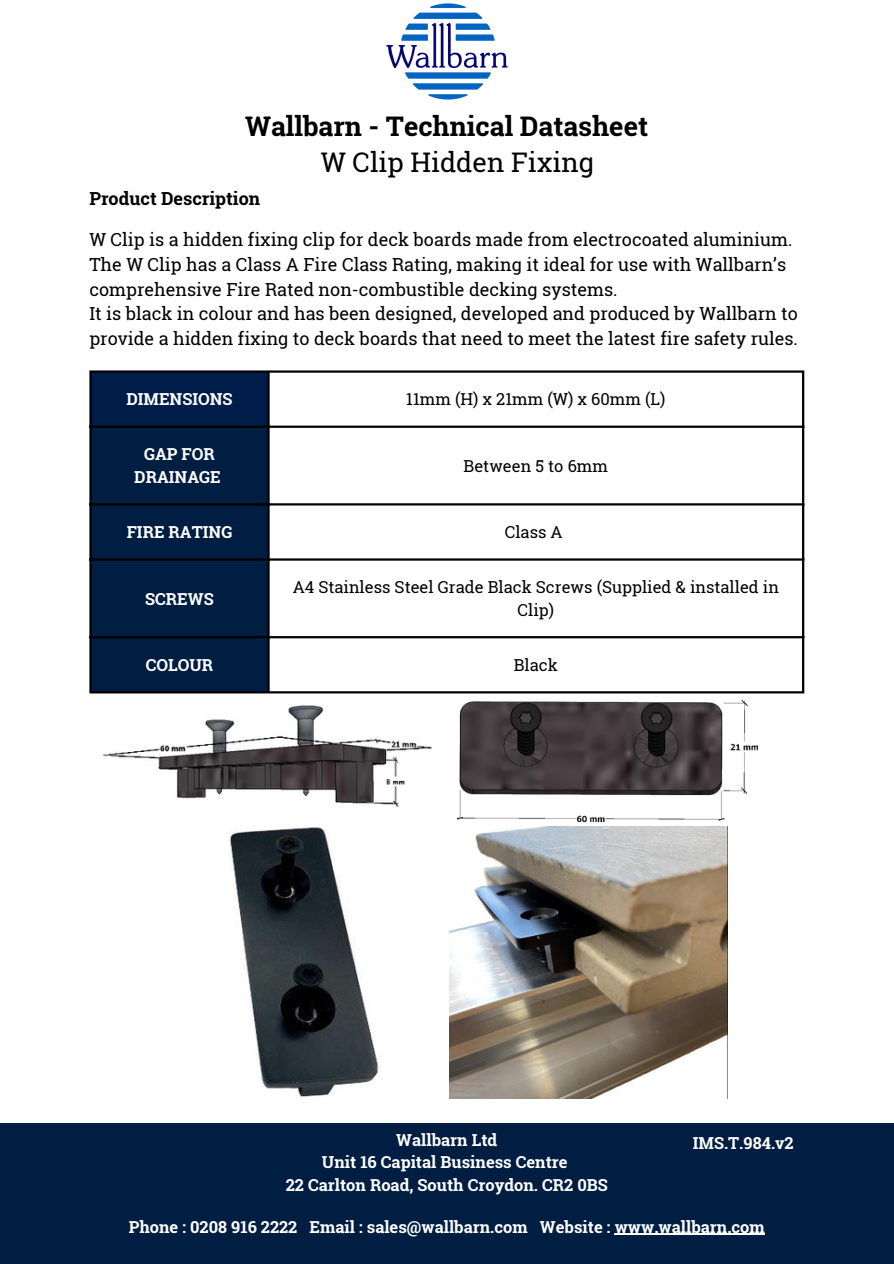
<style>
.page{position:relative;width:894px;height:1264px;background:#fff}
.page>*{position:absolute;margin:0;border:0;box-sizing:border-box;transform-origin:0 0}
.t1{font:700 27px "Roboto Slab";color:#000}
.t2{font:27px "Roboto Slab";color:#000}
.t3{font:18px/24.8px "Roboto Slab";color:#000}
.t4{font:700 18px "Roboto Slab";color:#000}
.t5{font:700 16.5px/22.5px "Roboto Slab";color:#fff;text-align:center}
.t6{font:16.5px/22.5px "Roboto Slab";color:#000;text-align:center}
</style>
<div class="page">
<img style="left:386px;top:3px;width:122px;height:97px">
<div style="left:0;top:1122px;width:893px;height:141px;background:#001d42"></div>
<img style="left:103px;top:705px;width:328px;height:102px">
<img style="left:230px;top:827px;width:149px;height:270px">
<img style="left:449px;top:826px;width:278px;height:272px">
<div style="left:90px;top:371px;width:179px;height:56px;background:#001d49"></div>
<div style="left:92px;top:428px;width:175px;height:263px;background:#001d42"></div>
<hr style="left:89px;top:373px;width:3px;height:318px;background:#000">
<hr style="left:267px;top:373px;width:2px;height:318px;background:#000">
<hr style="left:801px;top:373px;width:3px;height:318px;background:#000">
<hr style="left:89px;top:370px;width:715px;height:3px;background:#000">
<hr style="left:89px;top:425px;width:715px;height:3px;background:#000">
<hr style="left:89px;top:503px;width:715px;height:2px;background:#000">
<hr style="left:89px;top:558px;width:715px;height:2px;background:#000">
<hr style="left:89px;top:636px;width:715px;height:2px;background:#000">
<hr style="left:89px;top:691px;width:715px;height:2px;background:#000">
<img style="left:457px;top:700px;width:299px;height:121px">
<hr style="left:614px;top:1233px;width:150px;height:1px;background:#fff">
<p class="t1" style="left:245px;top:108px;width:404px">Wallbarn - Technical Datasheet</p>
<p class="t2" style="left:321px;top:143px;width:274px">W Clip Hidden Fixing</p>
<p class="t4" style="left:89px;top:186px;width:172px">Product Description</p>
<h3 class="t3" style="left:89px;top:227px;width:704px">W Clip is a hidden fixing clip for deck boards made from electrocoated aluminium.</h3>
<h3 class="t3" style="left:89px;top:251px;width:698px">The W Clip has a Class A Fire Class Rating, making it ideal for use with Wallbarn’s comprehensive Fire Rated non-combustible decking systems.</h3>
<h3 class="t3" style="left:89px;top:301px;width:710px">It is black in colour and has been designed, developed and produced by Wallbarn to provide a hidden fixing to deck boards that need to meet the latest fire safety rules.</h3>
<p class="t5" style="left:126px;top:387px;width:108px">DIMENSIONS</p>
<p class="t6" style="left:406px;top:387px;width:260px">11mm (H) x 21mm (W) x 60mm (L)</p>
<p class="t5" style="left:134px;top:443px;width:88px">GAP FOR<br>DRAINAGE</p>
<p class="t6" style="left:463px;top:454px;width:146px">Between 5 to 6mm</p>
<p class="t5" style="left:127px;top:520px;width:107px">FIRE RATING</p>
<p class="t6" style="left:504px;top:520px;width:59px">Class A</p>
<p class="t5" style="left:145px;top:587px;width:70px">SCREWS</p>
<p class="t6" style="left:292px;top:575px;width:487px">A4 Stainless Steel Grade Black Screws (Supplied &amp; installed in<br>Clip)</p>
<p class="t5" style="left:146px;top:653px;width:69px">COLOUR</p>
<p class="t6" style="left:513px;top:653px;width:46px">Black</p>
<p class="t5" style="left:286px;top:1128px;width:323px">Wallbarn Ltd<br>Unit 16 Capital Business Centre<br>22 Carlton Road, South Croydon. CR2 0BS</p>
<p class="t5" style="left:692px;top:1130px;width:102px">IMS.T.984.v2</p>
<p class="t5" style="left:129px;top:1214px;width:637px">Phone : 0208 916 2222 Email : sales@wallbarn.com Website : www.wallbarn.com</p>
</div>
